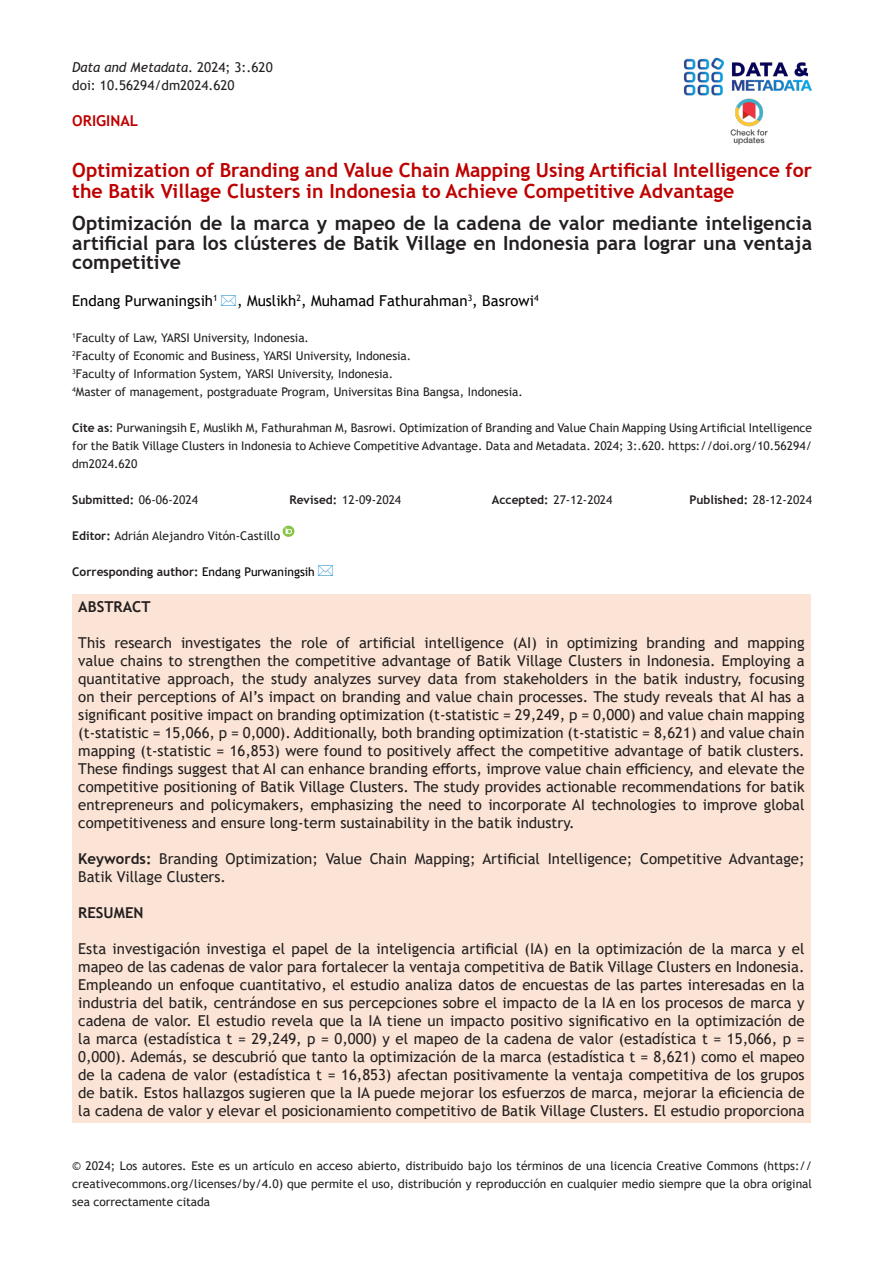
<style>
.page{position:relative;width:893px;height:1263px;background:#fff}
.page>*{position:absolute;margin:0;border:0;box-sizing:border-box;transform-origin:0 0}
.t1{font:700 19.5px/19.5px "Trebuchet MS";color:#231f20;text-align:justify}
.t2{font:700 19.5px/21px "Trebuchet MS";color:#be0000}
.t3{font:15px/18px "Trebuchet MS";color:#231f20;text-align:justify}
.t4{font:15px "Trebuchet MS";color:#000}
.t5{font:700 15px "Trebuchet MS";color:#231f20}
.t6{font:700 15px "Trebuchet MS";color:#be0000}
.t7{font:italic 13.5px "Trebuchet MS";color:#231f20}
.t8{font:13.5px "Trebuchet MS";color:#231f20}
.t9{font:12px/18px "Trebuchet MS";color:#231f20;text-align:justify}
.t10{font:700 12px "Trebuchet MS";color:#231f20}
.s1{font-style:normal}
.s2{font-weight:700}
.s3{font-weight:400}
.s4{font-weight:400;color:#000}
</style>
<div class="page">
<img style="left:683px;top:57px;width:129px;height:39px">
<img style="left:730px;top:98px;width:38px;height:47px">
<div style="left:72px;top:594px;width:739px;height:528px;background:#fbe4d5"></div>
<svg style="left:283px;top:526px;width:11px;height:11px"></svg>
<p class="t7" style="left:72px;top:59px;width:202px">Data and Metadata<span class="s1">. 2024; 3:.620</span></p>
<p class="t8" style="left:72px;top:77px;width:164px">doi: 10.56294/dm2024.620</p>
<p class="t6" style="left:72px;top:111px;width:67px">ORIGINAL</p>
<p class="t2" style="left:72px;top:159px;width:741px">Optimization of Branding and Value Chain Mapping Using Artificial Intelligence for the Batik Village Clusters in Indonesia to Achieve Competitive Advantage</p>
<p class="t1" style="left:72px;top:214px;width:741px">Optimización de la marca y mapeo de la cadena de valor mediante inteligencia artificial para los clústeres de Batik Village en Indonesia para lograr una ventaja competitive</p>
<p class="t4" style="left:72px;top:291px;width:147px">Endang Purwaningsih<sup>1</sup></p>
<p class="t4" style="left:237px;top:291px;width:303px">, Muslikh<sup>2</sup>, Muhamad Fathurahman<sup>3</sup>, Basrowi<sup>4</sup></p>
<p class="t9" style="left:72px;top:329px;width:238px"><sup>1</sup>Faculty of Law, YARSI University, Indonesia.</p>
<p class="t9" style="left:72px;top:347px;width:341px"><sup>2</sup>Faculty of Economic and Business, YARSI University, Indonesia.</p>
<p class="t9" style="left:72px;top:365px;width:322px"><sup>3</sup>Faculty of Information System, YARSI University, Indonesia.</p>
<p class="t9" style="left:72px;top:383px;width:452px"><sup>4</sup>Master of management, postgraduate Program, Universitas Bina Bangsa, Indonesia.</p>
<p class="t9" style="left:72px;top:419px;width:741px"><span class="s2">Cite as</span>: Purwaningsih E, Muslikh M, Fathurahman M, Basrowi. Optimization of Branding and Value Chain Mapping Using Artificial Intelligence for the Batik Village Clusters in Indonesia to Achieve Competitive Advantage. Data and Metadata. 2024; 3:.620. https://doi.org/10.56294/ dm2024.620</p>
<p class="t10" style="left:72px;top:492px;width:127px">Submitted: <span class="s3">06-06-2024</span></p>
<p class="t9" style="left:289px;top:491px;width:113px"><span class="s2">Revised:</span> 12-09-2024</p>
<p class="t9" style="left:492px;top:491px;width:122px"><span class="s2">Accepted:</span> 27-12-2024</p>
<p class="t10" style="left:689px;top:492px;width:124px">Published: <span class="s3">28-12-2024</span></p>
<p class="t9" style="left:72px;top:527px;width:209px"><span class="s2">Editor:</span> Adrián Alejandro Vitón-Castillo</p>
<p class="t10" style="left:72px;top:564px;width:244px">Corresponding author: <span class="s4">Endang Purwaningsih</span></p>
<p class="t5" style="left:78px;top:597px;width:74px">ABSTRACT</p>
<p class="t3" style="left:78px;top:634px;width:728px">This research investigates the role of artificial intelligence (AI) in optimizing branding and mapping value chains to strengthen the competitive advantage of Batik Village Clusters in Indonesia. Employing a quantitative approach, the study analyzes survey data from stakeholders in the batik industry, focusing on their perceptions of AI’s impact on branding and value chain processes. The study reveals that AI has a significant positive impact on branding optimization (t-statistic = 29,249, p = 0,000) and value chain mapping (t-statistic = 15,066, p = 0,000). Additionally, both branding optimization (t-statistic = 8,621) and value chain mapping (t-statistic = 16,853) were found to positively affect the competitive advantage of batik clusters.<br>These findings suggest that AI can enhance branding efforts, improve value chain efficiency, and elevate the competitive positioning of Batik Village Clusters. The study provides actionable recommendations for batik entrepreneurs and policymakers, emphasizing the need to incorporate AI technologies to improve global competitiveness and ensure long-term sustainability in the batik industry.</p>
<p class="t3" style="left:78px;top:850px;width:728px"><span class="s2">Keywords:</span> Branding Optimization; Value Chain Mapping; Artificial Intelligence; Competitive Advantage;<br>Batik Village Clusters.</p>
<p class="t5" style="left:78px;top:903px;width:67px">RESUMEN</p>
<p class="t3" style="left:78px;top:940px;width:728px">Esta investigación investiga el papel de la inteligencia artificial (IA) en la optimización de la marca y el mapeo de las cadenas de valor para fortalecer la ventaja competitiva de Batik Village Clusters en Indonesia.<br>Empleando un enfoque cuantitativo, el estudio analiza datos de encuestas de las partes interesadas en la industria del batik, centrándose en sus percepciones sobre el impacto de la IA en los procesos de marca y cadena de valor. El estudio revela que la IA tiene un impacto positivo significativo en la optimización de la marca (estadística t = 29,249, p = 0,000) y el mapeo de la cadena de valor (estadística t = 15,066, p = 0,000). Además, se descubrió que tanto la optimización de la marca (estadística t = 8,621) como el mapeo de la cadena de valor (estadística t = 16,853) afectan positivamente la ventaja competitiva de los grupos de batik. Estos hallazgos sugieren que la IA puede mejorar los esfuerzos de marca, mejorar la eficiencia de la cadena de valor y elevar el posicionamiento competitivo de Batik Village Clusters. El estudio proporciona</p>
<p class="t9" style="left:72px;top:1157px;width:741px">© 2024; Los autores. Este es un artículo en acceso abierto, distribuido bajo los términos de una licencia Creative Commons (https:// creativecommons.org/licenses/by/4.0) que permite el uso, distribución y reproducción en cualquier medio siempre que la obra original sea correctamente citada</p>
</div>
